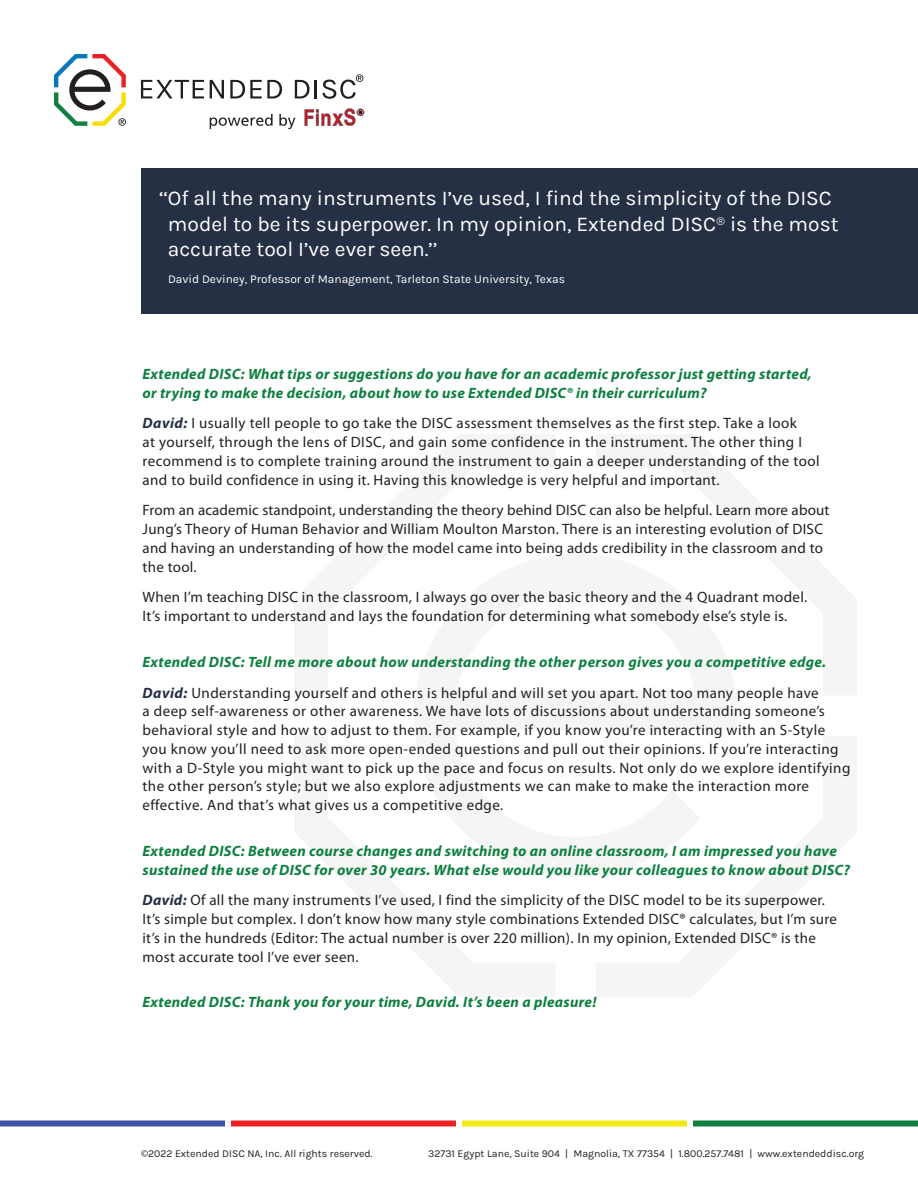
<style>
.page{position:relative;width:918px;height:1188px;background:#fff}
.page>*{position:absolute;margin:0;border:0;box-sizing:border-box;transform-origin:0 0}
.Quote_text{font:21px/25.5px "Karla";color:#fff}
.bc1{font:15px/18.8px "Myriad Pro";letter-spacing:.02em;color:#231f20}
.bc1_question{font:italic 700 15px/18.8px "Myriad Pro";letter-spacing:.02em;color:#0d803f}
.Quote_name{font:12px "Karla";color:#fff}
.t1{font:10.5px "Karla";color:#231f20}
.s1{font-weight:700;font-style:italic;color:#263045}
.s2{font-family:"Myriad Pro"}
</style>
<div class="page">
<div style="left:0;top:1120px;width:225px;height:6px;background:#3b53a3"></div>
<div style="left:231px;top:1120px;width:225px;height:6px;background:#ec2226"></div>
<div style="left:462px;top:1120px;width:225px;height:6px;background:#f1ea14"></div>
<div style="left:693px;top:1120px;width:225px;height:6px;background:#0d803f"></div>
<div style="left:141px;top:168px;width:777px;height:146px;background:#263045"></div>
<svg style="left:141px;top:80px;width:63px;height:18px"></svg>
<svg style="left:210px;top:80px;width:14px;height:18px"></svg>
<svg style="left:230px;top:80px;width:52px;height:18px"></svg>
<svg style="left:295px;top:80px;width:22px;height:18px"></svg>
<svg style="left:210px;top:114px;width:63px;height:15px"></svg>
<svg style="left:279px;top:114px;width:16px;height:15px"></svg>
<svg style="left:304px;top:108px;width:60px;height:18px"></svg>
<svg style="left:323px;top:74px;width:40px;height:25px"></svg>
<svg style="left:54px;top:54px;width:72px;height:72px"></svg>
<p class="Quote_text" style="left:168px;top:185px;width:672px;text-indent:-9px">‘‘Of all the many instruments I’ve used, I find the simplicity of the DISC model to be its superpower. In my opinion, Extended DISC<sup>®</sup> is the most accurate tool I’ve ever seen.’’</p>
<p class="Quote_name" style="left:168px;top:272px;width:399px">David Deviney, Professor of Management, Tarleton State University, Texas</p>
<p class="bc1_question" style="left:142px;top:364px;width:671px">Extended DISC: What tips or suggestions do you have for an academic professor just getting started, or trying to make the decision, about how to use Extended DISC® in their curriculum?</p>
<p class="bc1" style="left:142px;top:414px;width:679px"><span class="s1">David:</span> I usually tell people to go take the DISC assessment themselves as the first step. Take a look<br>at yourself, through the lens of DISC, and gain some confidence in the instrument. The other thing I recommend is to complete training around the instrument to gain a deeper understanding of the tool and to build confidence in using it. Having this knowledge is very helpful and important.</p>
<p class="bc1" style="left:142px;top:501px;width:688px">From an academic standpoint, understanding the theory behind DISC can also be helpful. Learn more about Jung’s Theory of Human Behavior and William Moulton Marston. There is an interesting evolution of DISC and having an understanding of how the model came into being adds credibility in the classroom and to the tool.</p>
<p class="bc1" style="left:142px;top:588px;width:666px">When I’m teaching DISC in the classroom, I always go over the basic theory and the 4 Quadrant model.<br>It’s important to understand and lays the foundation for determining what somebody else’s style is.</p>
<p class="bc1_question" style="left:142px;top:652px;width:685px">Extended DISC: Tell me more about how understanding the other person gives you a competitive edge.</p>
<p class="bc1" style="left:142px;top:683px;width:709px"><span class="s1">David:</span> Understanding yourself and others is helpful and will set you apart. Not too many people have<br>a deep self-awareness or other awareness. We have lots of discussions about understanding someone’s behavioral style and how to adjust to them. For example, if you know you’re interacting with an S-Style you know you’ll need to ask more open-ended questions and pull out their opinions. If you’re interacting with a D-Style you might want to pick up the pace and focus on results. Not only do we explore identifying the other person’s style; but we also explore adjustments we can make to make the interaction more effective. And that’s what gives us a competitive edge.</p>
<p class="bc1_question" style="left:142px;top:841px;width:709px">Extended DISC: Between course changes and switching to an online classroom, I am impressed you have sustained the use of DISC for over 30 years. What else would you like your colleagues to know about DISC?</p>
<p class="bc1" style="left:142px;top:891px;width:696px"><span class="s1">David:</span> Of all the many instruments I’ve used, I find the simplicity of the DISC model to be its superpower.<br>It’s simple but complex. I don’t know how many style combinations Extended DISC® calculates, but I’m sure it’s in the hundreds (Editor: The actual number is over 220 million). In my opinion, Extended DISC® is the most accurate tool I’ve ever seen.</p>
<p class="bc1_question" style="left:142px;top:992px;width:455px">Extended DISC: Thank you for your time, David. It’s been a pleasure!</p>
<p class="t1" style="left:141px;top:1147px;width:233px"><span class="s2">©</span>2022 Extended DISC NA, Inc. All rights reserved.</p>
<p class="t1" style="left:428px;top:1147px;width:437px">32731 Egypt Lane, Suite 904 | Magnolia, TX 77354 | 1.800.257.7481 | www.extendeddisc.org</p>
</div>
